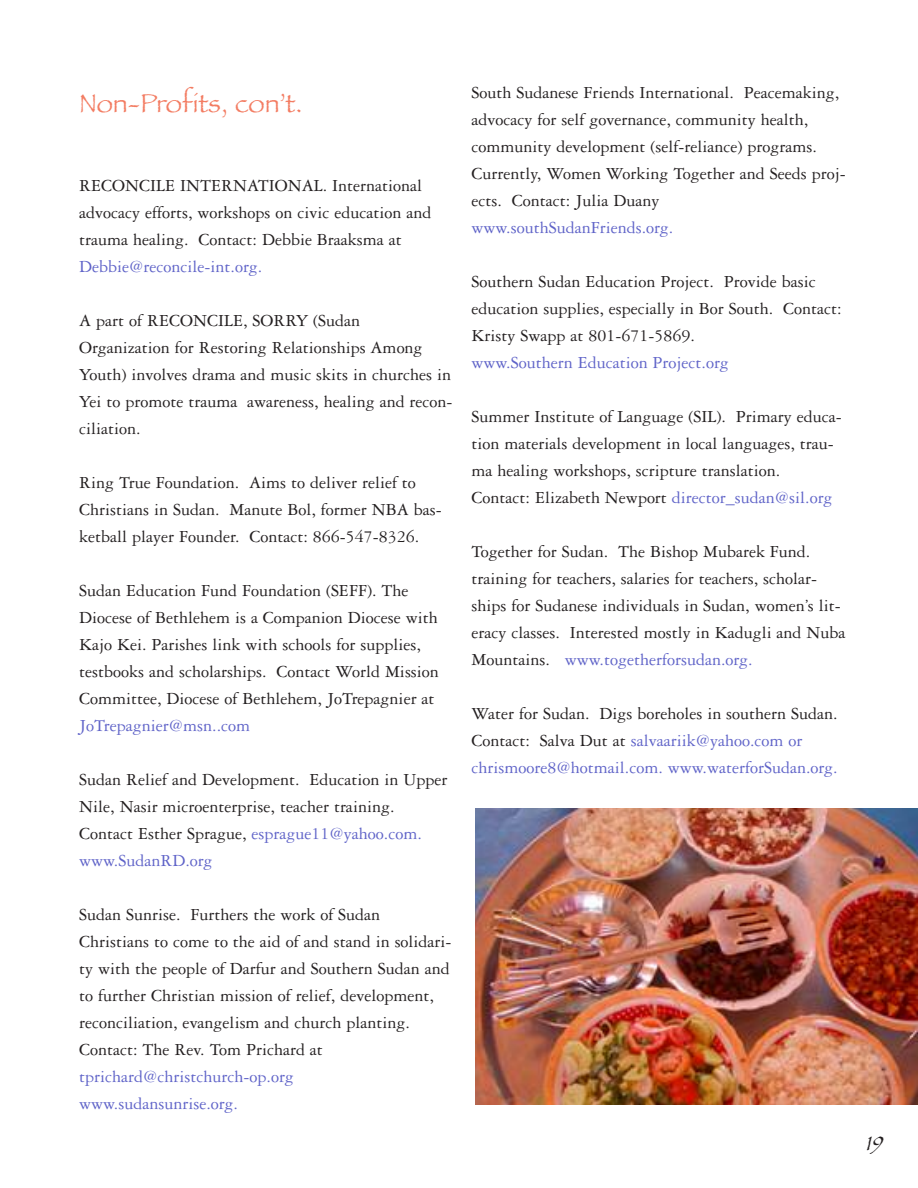
<style>
.page{position:relative;width:918px;height:1188px;background:#fff}
.page>*{position:absolute;margin:0;border:0;box-sizing:border-box;transform-origin:0 0}
.t1{font:27px "Papyrus";color:#f37c62}
.t2{font:italic 21px "Papyrus";color:#231f20}
.t3{font:18px/27px "Garamond Three";color:#231f20}
.t4{font:18px/27px "Garamond Three";color:#5f63c8}
.s1{color:#5f63c8}
.s2{color:#231f20}
</style>
<div class="page">
<img style="left:476px;top:809px;width:442px;height:295px">
<h1 class="t1" style="left:79px;top:87px;width:225px">Non-Profits, con’t.</h1>
<p class="t3" style="left:79px;top:174px;width:354px">RECONCILE INTERNATIONAL. International advocacy efforts, workshops on civic education and trauma healing. Contact: Debbie Braaksma at</p>
<p class="t4" style="left:79px;top:255px;width:185px">Debbie@reconcile-int.org.</p>
<p class="t3" style="left:79px;top:309px;width:375px">A part of RECONCILE, SORRY (Sudan Organization for Restoring Relationships Among Youth) involves drama and music skits in churches in Yei to promote trauma awareness, healing and recon&shy;ciliation.</p>
<p class="t3" style="left:79px;top:471px;width:364px">Ring True Foundation. Aims to deliver relief to<br>Christians in Sudan. Manute Bol, former NBA bas&shy;ketball player Founder. Contact: 866-547-8326.</p>
<p class="t3" style="left:79px;top:579px;width:361px">Sudan Education Fund Foundation (SEFF). The Diocese of Bethlehem is a Companion Diocese with Kajo Kei. Parishes link with schools for supplies, testbooks and scholarships. Contact World Mission Committee, Diocese of Bethlehem, JoTrepagnier at</p>
<p class="t4" style="left:79px;top:714px;width:173px">JoTrepagnier@msn..com</p>
<p class="t3" style="left:79px;top:768px;width:370px">Sudan Relief and Development. Education in Upper Nile, Nasir microenterprise, teacher training.<br>Contact Esther Sprague, <span class="s1">esprague11@yahoo.com. www.SudanRD.org</span></p>
<p class="t3" style="left:79px;top:903px;width:374px">Sudan Sunrise. Furthers the work of Sudan Christians to come to the aid of and stand in solidari&shy;ty with the people of Darfur and Southern Sudan and to further Christian mission of relief, development, reconciliation, evangelism and church planting.<br>Contact: The Rev. Tom Prichard at</p>
<p class="t4" style="left:79px;top:1065px;width:216px">tprichard@christchurch-op.org www.sudansunrise.org.</p>
<p class="t3" style="left:472px;top:81px;width:376px">South Sudanese Friends International. Peacemaking, advocacy for self governance, community health, community development (self-reliance) programs.<br>Currently, Women Working Together and Seeds proj&shy;ects. Contact: Julia Duany</p>
<p class="t4" style="left:472px;top:216px;width:203px">www.southSudanFriends.org.</p>
<p class="t3" style="left:472px;top:270px;width:372px">Southern Sudan Education Project. Provide basic education supplies, especially in Bor South. Contact:<br>Kristy Swapp at 801-671-5869.</p>
<p class="t4" style="left:472px;top:351px;width:259px">www.Southern Education Project.org</p>
<p class="t3" style="left:472px;top:405px;width:372px">Summer Institute of Language (SIL). Primary educa&shy;tion materials development in local languages, trau&shy;ma healing workshops, scripture translation.<br>Contact: Elizabeth Newport <span class="s1">director_sudan@sil.org</span></p>
<p class="t3" style="left:472px;top:540px;width:376px">Together for Sudan. The Bishop Mubarek Fund. training for teachers, salaries for teachers, scholar&shy;ships for Sudanese individuals in Sudan, women’s lit&shy;eracy classes. Interested mostly in Kadugli and Nuba Mountains. <span class="s1">www.togetherforsudan.org.</span></p>
<p class="t4" style="left:472px;top:702px;width:368px"><span class="s2">Water for Sudan. Digs boreholes in southern Sudan.<br>Contact: Salva Dut at</span> salvaariik@yahoo.com or chrismoore8@hotmail.com. www.waterforSudan.org.</p>
<p class="t2" style="left:866px;top:1131px;width:25px">19</p>
</div>
